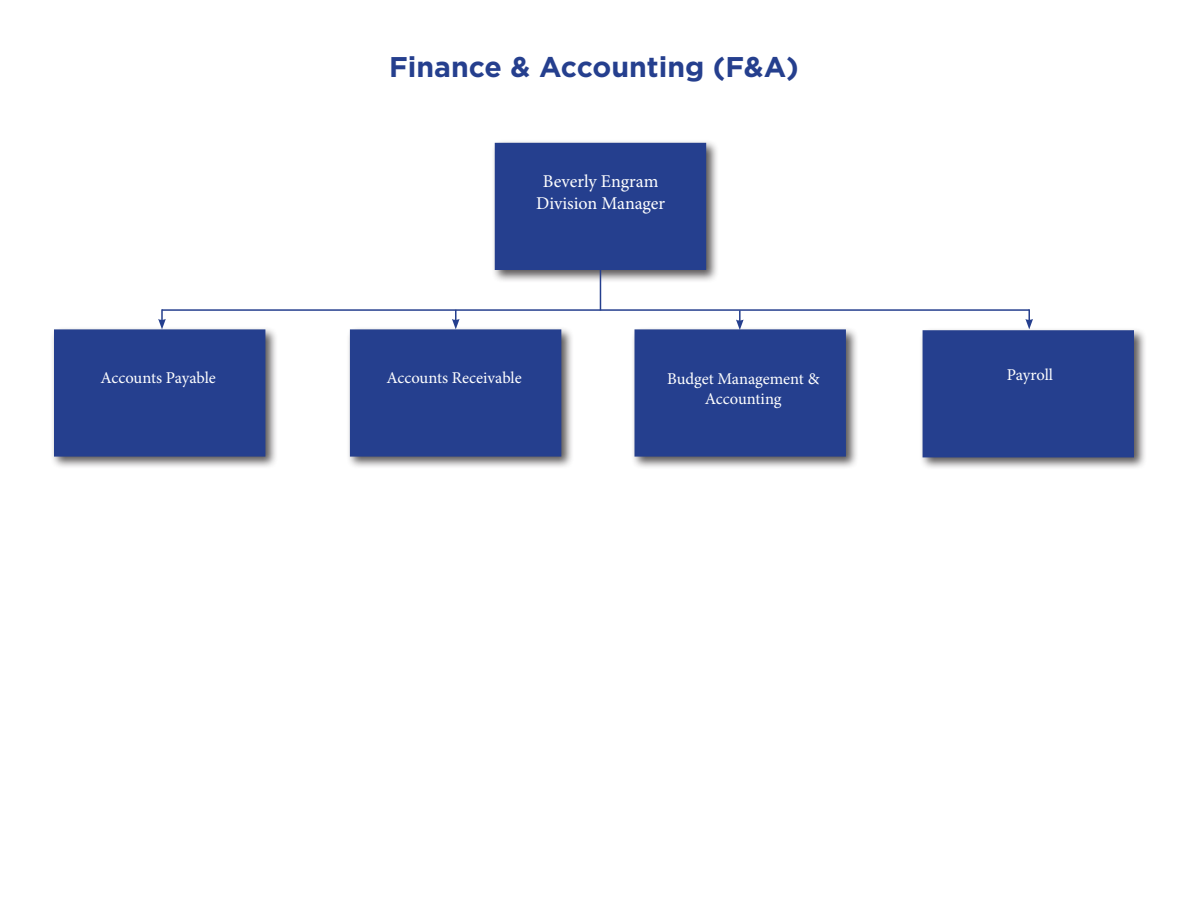
<style>
.page{position:relative;width:1188px;height:918px;background:#fff}
.page>*{position:absolute;margin:0;border:0;box-sizing:border-box;transform-origin:0 0}
.t1{font:700 28.5px "Gotham";color:#253f8e}
.t2{font:18px/21.6px "Minion Pro";letter-spacing:-.005em;color:#fff;text-align:center}
.t3{font:16.5px/19.8px "Minion Pro";letter-spacing:-.005em;color:#fff;text-align:center}
</style>
<div class="page">
<div style="left:919px;top:327px;width:228px;height:143px;background:#231f20;opacity:.75"></div>
<div style="left:923px;top:330px;width:211px;height:127px;background:#253f8e"></div>
<div style="left:491px;top:139px;width:228px;height:144px;background:#231f20;opacity:.75"></div>
<div style="left:495px;top:143px;width:211px;height:127px;background:#253f8e"></div>
<div style="left:51px;top:326px;width:227px;height:144px;background:#231f20;opacity:.75"></div>
<div style="left:54px;top:329px;width:211px;height:128px;background:#253f8e;border:3px solid #253f8e"></div>
<hr style="left:600px;top:269px;width:1px;height:41px;background:#253f8e">
<div style="left:631px;top:326px;width:228px;height:144px;background:#231f20;opacity:.75"></div>
<div style="left:634px;top:329px;width:212px;height:128px;background:#253f8e;border:3px solid #253f8e"></div>
<div style="left:346px;top:326px;width:228px;height:144px;background:#231f20;opacity:.75"></div>
<div style="left:350px;top:329px;width:211px;height:128px;background:#253f8e;border:3px solid #253f8e"></div>
<svg style="left:158px;top:309px;width:8px;height:20px"></svg>
<svg style="left:452px;top:311px;width:8px;height:18px"></svg>
<hr style="left:162px;top:309px;width:867px;height:2px;background:#253f8e">
<svg style="left:736px;top:310px;width:8px;height:20px"></svg>
<svg style="left:1025px;top:309px;width:8px;height:20px"></svg>
<h1 class="t1" style="left:389px;top:48px;width:411px">Finance &amp; Accounting (F&amp;A)</h1>
<p class="t2" style="left:536px;top:171px;width:131px">Beverly Engram<br>Division Manager</p>
<p class="t3" style="left:386px;top:368px;width:137px">Accounts Receivable</p>
<p class="t3" style="left:1007px;top:365px;width:48px">Payroll</p>
<p class="t3" style="left:100px;top:368px;width:117px">Accounts Payable</p>
<p class="t3" style="left:667px;top:369px;width:154px">Budget Management &amp;<br>Accounting</p>
</div>
